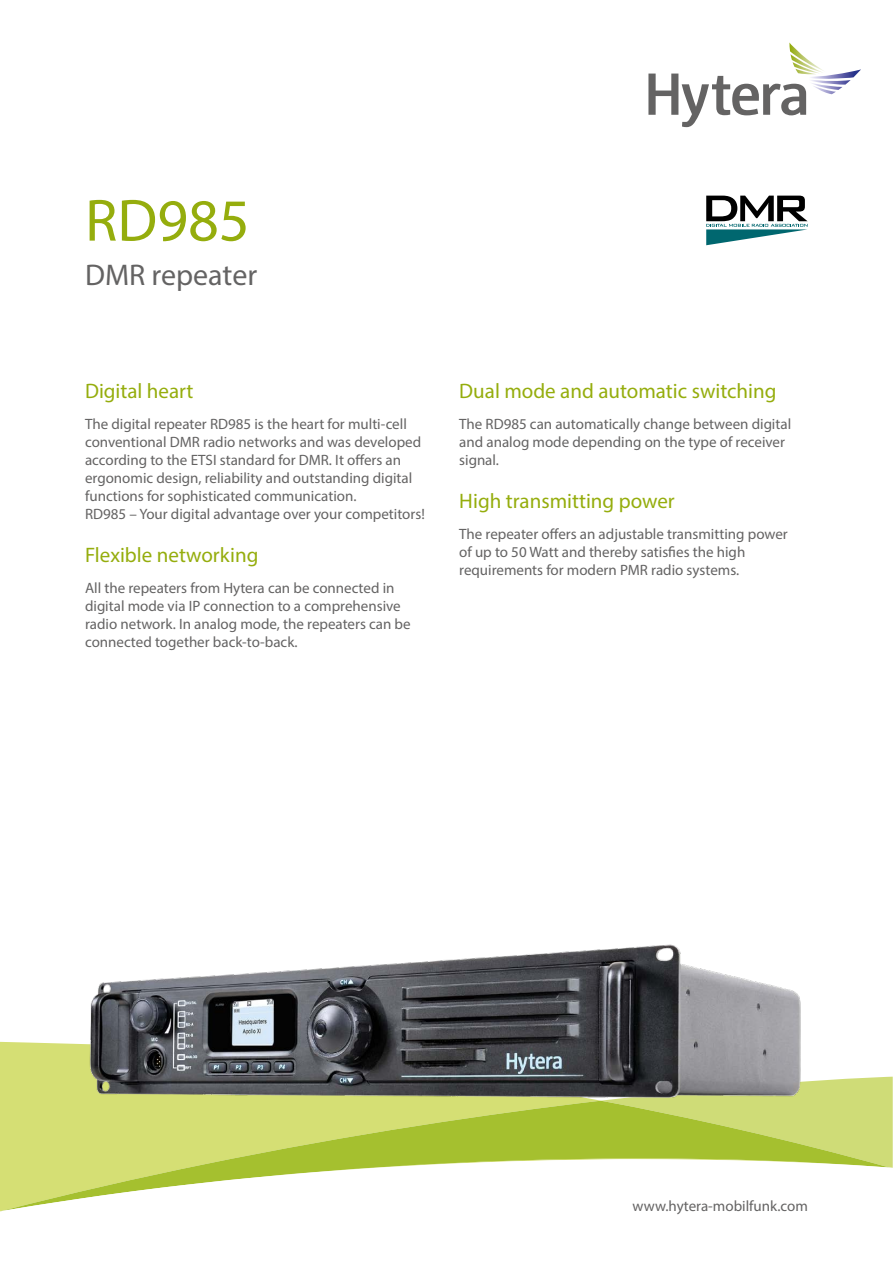
<style>
.page{position:relative;width:893px;height:1263px;background:#fff}
.page>*{position:absolute;margin:0;border:0;box-sizing:border-box;transform-origin:0 0}
.h1_heading_gruen{font:60px "Myriad Pro";color:#95ad0d}
.h2_heading{font:30px "Myriad Pro";color:#646363}
.h3_heading_gruen{font:21px "Myriad Pro";color:#95ad0d}
.fließtext{font:15px/18px "Myriad Pro";color:#646363}
</style>
<div class="page">
<svg style="left:648px;top:43px;width:213px;height:84px"></svg>
<div style="left:0;top:1042px;width:85px;height:59px;background:#d5df74"></div>
<svg style="left:0;top:1101px;width:890px;height:58px;background:#c0d258"></svg>
<svg style="left:0;top:1159px;width:893px;height:52px"></svg>
<svg style="left:706px;top:196px;width:102px;height:49px"></svg>
<img style="left:85px;top:944px;width:723px;height:162px">
<p class="h1_heading_gruen" style="left:85px;top:183px;width:166px">RD985</p>
<p class="h2_heading" style="left:85px;top:257px;width:174px">DMR repeater</p>
<p class="h3_heading_gruen" style="left:85px;top:378px;width:110px">Digital heart</p>
<p class="fließtext" style="left:85px;top:415px;width:341px">The digital repeater RD985 is the heart for multi-cell conventional DMR radio networks and was developed according to the ETSI standard for DMR. It offers an ergonomic design, reliability and outstanding digital functions for sophisticated communication.<br>RD985 – Your digital advantage over your competitors!</p>
<p class="h3_heading_gruen" style="left:85px;top:542px;width:175px">Flexible networking</p>
<p class="fließtext" style="left:85px;top:579px;width:327px">All the repeaters from Hytera can be connected in digital mode via IP connection to a comprehensive radio network. In analog mode, the repeaters can be connected together back-to-back.</p>
<p class="h3_heading_gruen" style="left:459px;top:378px;width:319px">Dual mode and automatic switching</p>
<p class="fließtext" style="left:459px;top:415px;width:333px">The RD985 can automatically change between digital and analog mode depending on the type of receiver signal.</p>
<p class="h3_heading_gruen" style="left:459px;top:488px;width:217px">High transmitting power</p>
<p class="fließtext" style="left:459px;top:525px;width:330px">The repeater offers an adjustable transmitting power of up to 50 Watt and thereby satisfies the high requirements for modern PMR radio systems.</p>
<p class="fließtext" style="left:633px;top:1197px;width:177px">www.hytera-mobilfunk.com</p>
</div>
